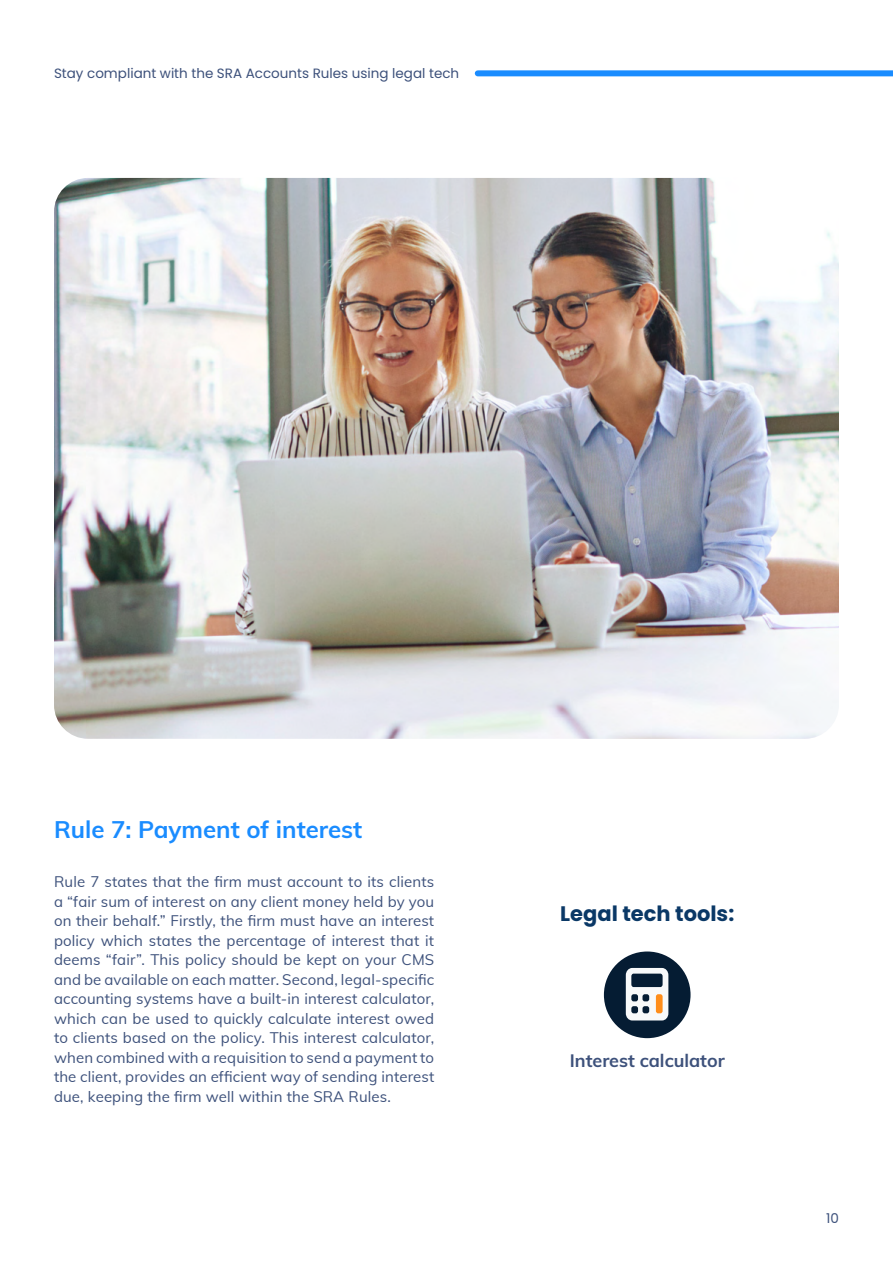
<style>
.page{position:relative;width:893px;height:1263px;background:#fff}
.page>*{position:absolute;margin:0;border:0;box-sizing:border-box;transform-origin:0 0}
.t1{font:700 24px "Muli";color:#1a8cff}
.t2{font:700 21px "Poppins";color:#0a3866}
.t3{font:700 18px "Muli";color:#3d517b}
.t4{font:15px/19.5px "Muli";letter-spacing:.01em;color:#3d517b;text-align:justify}
.t5{font:13.5px "Poppins";color:#3d517b}
</style>
<div class="page">
<div style="left:604px;top:951px;width:86px;height:87px;background:#051c33;border-radius:50%"></div>
<svg style="left:626px;top:968px;width:42px;height:52px"></svg>
<img style="left:54px;top:178px;width:785px;height:561px">
<div style="left:478px;top:70px;width:415px;height:6px;background:#1a8cff"></div>
<p class="t5" style="left:54px;top:65px;width:407px">Stay compliant with the SRA Accounts Rules using legal tech</p>
<p class="t1" style="left:54px;top:812px;width:310px">Rule 7: Payment of interest</p>
<p class="t4" style="left:54px;top:871px;width:382px">Rule 7 states that the firm must account to its clients a “fair sum of interest on any client money held by you on their behalf.” Firstly, the firm must have an interest policy which states the percentage of interest that it deems “fair”. This policy should be kept on your CMS and be available on each matter. Second, legal-specific accounting systems have a built-in interest calculator, which can be used to quickly calculate interest owed to clients based on the policy. This interest calculator, when combined with a requisition to send a payment to the client, provides an efficient way of sending interest due, keeping the firm well within the SRA Rules.</p>
<p class="t2" style="left:560px;top:901px;width:176px">Legal tech tools:</p>
<p class="t3" style="left:570px;top:1047px;width:157px">Interest calculator</p>
<p class="t5" style="left:826px;top:1210px;width:14px">10</p>
</div>
